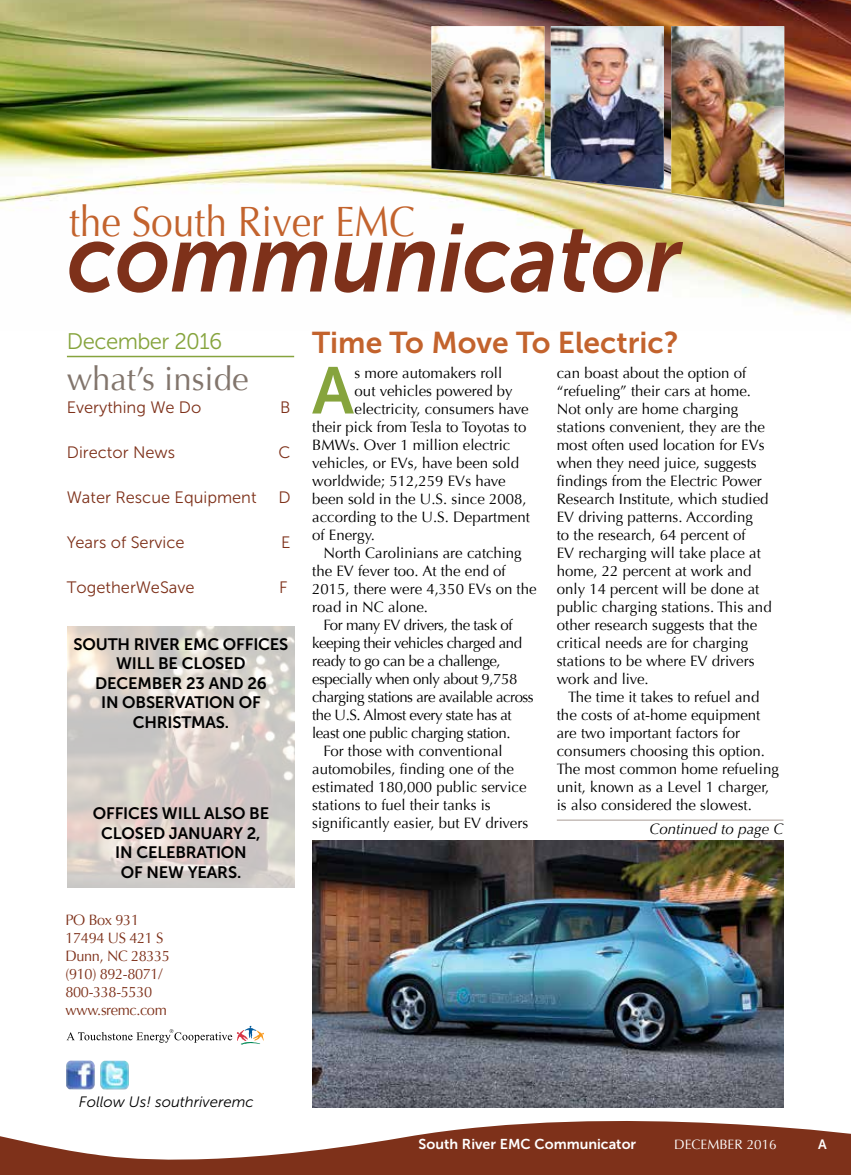
<style>
.page{position:relative;width:851px;height:1175px;background:#fff}
.page>*{position:absolute;margin:0;border:0;box-sizing:border-box;transform-origin:0 0}
.t1{font:italic 95.85px "Museo Sans 700";color:#7e311a;scale:.92 1}
.t2{font:65.7px "Museo Sans 700";color:#86a43d}
.t3{font:42.3px "Optima";color:#c3632d;scale:.92 1}
.t4{font:33px "Optima";color:#82756c}
.t5{font:30px "Museo Sans 700";color:#c3632d}
.t6{font:22.5px "Museo Sans 300";letter-spacing:-.025em;color:#86a43d}
.t7{font:16.5px/19.5px "Museo Sans 700";letter-spacing:-.01em;color:#000;text-align:center}
.t8{font:16.5px "Museo Sans 300";color:#7e311a}
.t9{font:15px/18px "Optima";color:#000}
.t10{font:15px "Optima";letter-spacing:-.03em;color:#000}
.t11{font:15px/18px "Optima";letter-spacing:-.025em;color:#7e311a}
.t12{font:italic 15px "Museo Sans 300";color:#000}
.t13{font:italic 15px "Optima";color:#000}
.t14{font:14.25px "Museo Sans 700";color:#fff}
.t15{font:13.5px "Optima";color:#fff}
.t16{font:13.5px "Museo Sans 700";color:#fff}
</style>
<div class="page">
<img style="left:0;top:0;width:850px;height:317px">
<img style="left:671px;top:26px;width:113px;height:181px">
<img style="left:550px;top:26px;width:113px;height:163px">
<img style="left:431px;top:26px;width:113px;height:151px">
<svg style="left:0;top:1101px;width:850px;height:73px;fill:#7e311a"></svg>
<svg style="left:67px;top:1025px;width:197px;height:19px"></svg>
<img style="left:100px;top:1060px;width:29px;height:29px">
<img style="left:66px;top:1060px;width:29px;height:29px">
<hr style="left:67px;top:356px;width:227px;height:1px;background:#86a43d">
<svg style="left:67px;top:626px;width:228px;height:261px;background:#d7d0ca"></svg>
<img style="left:312px;top:840px;width:471px;height:267px">
<hr style="left:556px;top:819px;width:227px;height:2px;background:#c5bdb8">
<h3 class="t3" style="left:69px;top:197px;width:377px">the South River EMC</h3>
<h1 class="t1" style="left:68px;top:205px;width:668px">communicator</h1>
<h3 class="t6" style="left:67px;top:329px;width:157px">December 2016</h3>
<h3 class="t4" style="left:67px;top:360px;width:183px">what’s inside</h3>
<p class="t8" style="left:67px;top:398px;width:136px">Everything We Do</p>
<p class="t8" style="left:280px;top:398px;width:12px">B</p>
<p class="t8" style="left:67px;top:443px;width:110px">Director News</p>
<p class="t8" style="left:278px;top:443px;width:14px">C</p>
<p class="t8" style="left:67px;top:488px;width:191px">Water Rescue Equipment</p>
<p class="t8" style="left:278px;top:488px;width:14px">D</p>
<p class="t8" style="left:67px;top:533px;width:119px">Years of Service</p>
<p class="t8" style="left:281px;top:533px;width:11px">E</p>
<p class="t8" style="left:67px;top:578px;width:129px">TogetherWeSave</p>
<p class="t8" style="left:279px;top:578px;width:10px">F</p>
<p class="t7" style="left:73px;top:634px;width:216px">SOUTH RIVER EMC OFFICES<br>WILL BE CLOSED<br>DECEMBER 23 AND 26<br>IN OBSERVATION OF<br>CHRISTMAS.</p>
<p class="t7" style="left:93px;top:804px;width:178px">OFFICES WILL ALSO BE<br>CLOSED JANUARY 2,<br>IN CELEBRATION<br>OF NEW YEARS.</p>
<p class="t11" style="left:65px;top:911px;width:106px">PO Box 931<br>17494 US 421 S<br>Dunn, NC 28335 (910) 892-8071/<br>800-338-5530 www.sremc.com</p>
<h3 class="t5" style="left:312px;top:326px;width:368px">Time To Move To Electric?</h3>
<h2 class="t2" style="left:312px;top:354px;width:43px">A</h2>
<p class="t9" style="left:354px;top:363px;width:149px">s more automakers roll</p>
<p class="t9" style="left:556px;top:363px;width:216px">can boast about the option of “refueling” their cars at home.<br>Not only are home charging stations convenient, they are the most often used location for EVs when they need juice, suggests findings from the Electric Power<br>Research Institute, which studied<br>EV driving patterns. According<br>to the research, 64 percent of<br>EV recharging will take place at home, 22 percent at work and only 14 percent will be done at public charging stations. This and other research suggests that the critical needs are for charging stations to be where EV drivers work and live.</p>
<p class="t9" style="left:556px;top:687px;width:223px;text-indent:11px">The time it takes to refuel and the costs of at-home equipment are two important factors for consumers choosing this option.<br>The most common home refueling unit, known as a Level 1 charger, is also considered the slowest.</p>
<p class="t13" style="left:649px;top:820px;width:135px">Continued to page C</p>
<p class="t9" style="left:354px;top:381px;width:159px">out vehicles powered by</p>
<p class="t9" style="left:354px;top:399px;width:175px">electricity, consumers have</p>
<p class="t9" style="left:312px;top:417px;width:216px">their pick from Tesla to Toyotas to</p>
<p class="t9" style="left:312px;top:435px;width:200px">BMWs. Over 1 million electric</p>
<p class="t9" style="left:312px;top:453px;width:208px">vehicles, or EVs, have been sold</p>
<p class="t9" style="left:312px;top:471px;width:195px">worldwide; 512,259 EVs have</p>
<p class="t9" style="left:312px;top:489px;width:216px">been sold in the U.S. since 2008,</p>
<p class="t9" style="left:312px;top:507px;width:219px">according to the U.S. Department</p>
<p class="t9" style="left:312px;top:525px;width:64px">of Energy.</p>
<p class="t9" style="left:323px;top:543px;width:200px">North Carolinians are catching</p>
<p class="t9" style="left:312px;top:561px;width:195px">the EV fever too. At the end of</p>
<p class="t9" style="left:312px;top:579px;width:226px">2015, there were 4,350 EVs on the</p>
<p class="t9" style="left:312px;top:597px;width:117px">road in NC alone.</p>
<p class="t10" style="left:323px;top:616px;width:190px">For many EV drivers, the task of</p>
<p class="t10" style="left:312px;top:634px;width:211px">keeping their vehicles charged and</p>
<p class="t10" style="left:312px;top:652px;width:190px">ready to go can be a challenge,</p>
<p class="t10" style="left:312px;top:670px;width:207px">especially when only about 9,758</p>
<p class="t10" style="left:312px;top:688px;width:223px">charging stations are available across</p>
<p class="t10" style="left:312px;top:706px;width:201px">the U.S. Almost every state has at</p>
<p class="t10" style="left:312px;top:724px;width:200px">least one public charging station.</p>
<p class="t9" style="left:323px;top:741px;width:181px">For those with conventional</p>
<p class="t9" style="left:312px;top:759px;width:203px">automobiles, finding one of the</p>
<p class="t9" style="left:312px;top:777px;width:216px">estimated 180,000 public service</p>
<p class="t9" style="left:312px;top:795px;width:180px">stations to fuel their tanks is</p>
<p class="t9" style="left:312px;top:813px;width:218px">significantly easier, but EV drivers</p>
<p class="t12" style="left:79px;top:1093px;width:176px">Follow Us! southriveremc</p>
<p class="t14" style="left:418px;top:1136px;width:219px">South River EMC Communicator</p>
<p class="t15" style="left:674px;top:1136px;width:104px">DECEMBER 2016</p>
<p class="t16" style="left:818px;top:1136px;width:10px">A</p>
</div>
